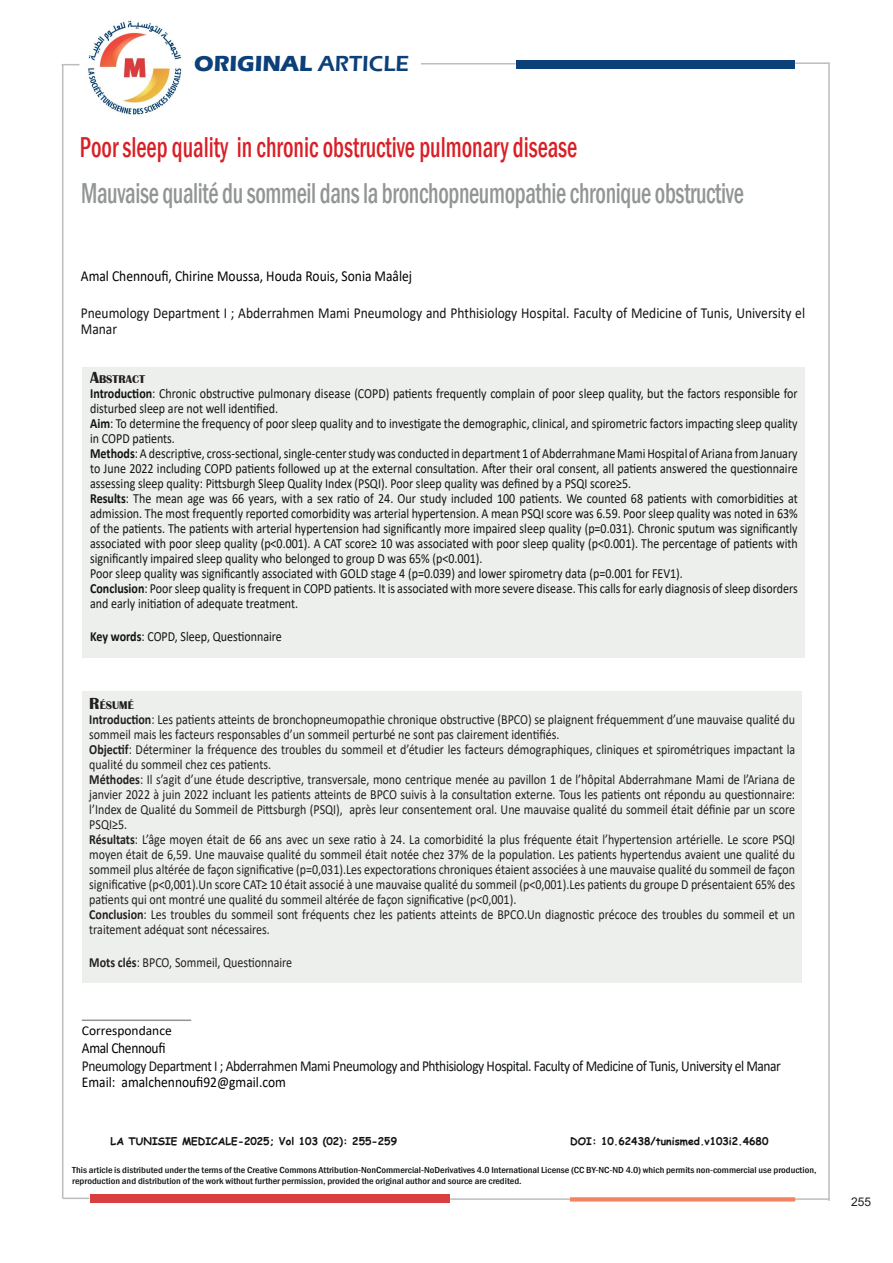
<style>
.page{position:relative;width:893px;height:1263px;background:#fff}
.page>*{position:absolute;margin:0;border:0;box-sizing:border-box;transform-origin:0 0}
.t1{font:500 condensed 29.55px "Franklin Gothic";letter-spacing:-.015em;color:#929595;scale:.77 1}
.t2{font:500 condensed 29.55px "Franklin Gothic";color:#d91f26;scale:.77 1}
.t3{font:700 22.5px "Eras ITC";color:#0c4078}
.t4{font:15.3px/16.5px "Calibri";color:#111314;scale:.88 1}
.t5{font:15.3px "Calibri";letter-spacing:-.03em;color:#111314;scale:.88 1}
.t6{font:15.3px "Calibri";color:#000;scale:.88 1}
.t7{font:15.3px "Calibri";letter-spacing:-.025em;color:#000;scale:.88 1}
.t8{font:15px "Calibri";color:#000;scale:.9 1}
.t9{font:13.95px/15px "Calibri";color:#111314;scale:.86 1}
.t10{font:13.95px/15px "Calibri";color:#231f20;scale:.86 1}
.t11{font:13.5px "Calibri";color:#000}
.t12{font:12px "Arial";color:#231f20}
.t13{font:700 11.55px "Britannic";color:#231f20}
.t14{font:700 10.5px "Comic Sans MS";color:#111314}
.t15{font:500 condensed 9px/10.8px "Franklin Gothic";color:#111314;scale:1.13 1}
.s1{font-weight:600}
.s2{font-size:16.5px}
.s3{font-weight:700}
</style>
<div class="page">
<div style="left:82px;top:368px;width:723px;height:290px;background:#edefed"></div>
<div style="left:82px;top:691px;width:719px;height:292px;background:#edefed"></div>
<hr style="left:82px;top:1019px;width:109px;height:2px;background:#929595">
<div style="left:516px;top:60px;width:278px;height:8px;background:#0c4078"></div>
<svg style="left:62px;top:64px;width:18px;height:1px"></svg>
<hr style="left:62px;top:65px;width:1px;height:1133px;background:#bcbdc0">
<hr style="left:828px;top:64px;width:2px;height:1137px;background:#bcbdc0">
<hr style="left:795px;top:62px;width:35px;height:2px;background:#bcbdc0">
<hr style="left:421px;top:63px;width:95px;height:2px;background:#bcbdc0">
<div style="left:90px;top:1194px;width:359px;height:9px;background:#da3f3f"></div>
<hr style="left:794px;top:1198px;width:35px;height:2px;background:#bcbdc0">
<svg style="left:570px;top:1197px;width:225px;height:4px"></svg>
<hr style="left:450px;top:1198px;width:120px;height:2px;background:#bcbdc0">
<hr style="left:63px;top:1197px;width:26px;height:2px;background:#bcbdc0">
<img style="left:88px;top:20px;width:94px;height:96px">
<p class="t3" style="left:194px;top:51px;width:216px">ORIGINAL <span class="s1">ARTICLE</span></p>
<p class="t2" style="left:80px;top:127px;width:648px">Poor sleep quality in chronic obstructive pulmonary disease</p>
<p class="t1" style="left:81px;top:174px;width:862px">Mauvaise qualité du sommeil dans la bronchopneumopathie chronique obstructive</p>
<p class="t6" style="left:81px;top:265px;width:378px">Amal Chennoufi, Chirine Moussa, Houda Rouis, Sonia Maâlej</p>
<p class="t4" style="left:81px;top:304px;width:825px">Pneumology Department I ; Abderrahmen Mami Pneumology and Phthisiology Hospital. Faculty of Medicine of Tunis, University el<br>Manar</p>
<p class="t13" style="left:90px;top:373px;width:56px"><span class="s2">A</span>BSTRACT</p>
<p class="t9" style="left:90px;top:385px;width:824px"><span class="s3">Introduction</span>: Chronic obstructive pulmonary disease (COPD) patients frequently complain of poor sleep quality, but the factors responsible for disturbed sleep are not well identified.</p>
<p class="t9" style="left:90px;top:415px;width:824px"><span class="s3">Aim</span>: To determine the frequency of poor sleep quality and to investigate the demographic, clinical, and spirometric factors impacting sleep quality in COPD patients.</p>
<p class="t9" style="left:90px;top:445px;width:824px;text-align:justify"><span class="s3">Methods</span>: A descriptive, cross-sectional, single-center study was conducted in department 1 of Abderrahmane Mami Hospital of Ariana from January to June 2022 including COPD patients followed up at the external consultation. After their oral consent, all patients answered the questionnaire assessing sleep quality: Pittsburgh Sleep Quality Index (PSQI). Poor sleep quality was defined by a PSQI score≥5.</p>
<p class="t9" style="left:90px;top:490px;width:824px;text-align:justify"><span class="s3">Results</span>: The mean age was 66 years, with a sex ratio of 24. Our study included 100 patients. We counted 68 patients with comorbidities at admission. The most frequently reported comorbidity was arterial hypertension. A mean PSQI score was 6.59. Poor sleep quality was noted in 63% of the patients. The patients with arterial hypertension had significantly more impaired sleep quality (p=0.031). Chronic sputum was significantly associated with poor sleep quality (p&lt;0.001). A CAT score≥ 10 was associated with poor sleep quality (p&lt;0.001). The percentage of patients with significantly impaired sleep quality who belonged to group D was 65% (p&lt;0.001).</p>
<p class="t9" style="left:90px;top:565px;width:691px">Poor sleep quality was significantly associated with GOLD stage 4 (p=0.039) and lower spirometry data (p=0.001 for FEV1).</p>
<p class="t9" style="left:90px;top:580px;width:824px"><span class="s3">Conclusion</span>: Poor sleep quality is frequent in COPD patients. It is associated with more severe disease. This calls for early diagnosis of sleep disorders and early initiation of adequate treatment.</p>
<p class="t9" style="left:90px;top:628px;width:224px"><span class="s3">Key words</span>: COPD, Sleep, Questionnaire</p>
<p class="t13" style="left:89px;top:699px;width:46px"><span class="s2">R</span>ÉSUMÉ</p>
<p class="t10" style="left:89px;top:712px;width:822px"><span class="s3">Introduction</span>: Les patients atteints de bronchopneumopathie chronique obstructive (BPCO) se plaignent fréquemment d’une mauvaise qualité du sommeil mais les facteurs responsables d’un sommeil perturbé ne sont pas clairement identifiés.</p>
<p class="t10" style="left:89px;top:742px;width:822px"><span class="s3">Objectif</span>: Déterminer la fréquence des troubles du sommeil et d’étudier les facteurs démographiques, cliniques et spirométriques impactant la qualité du sommeil chez ces patients.</p>
<p class="t10" style="left:89px;top:772px;width:822px;text-align:justify"><span class="s3">Méthodes</span>: Il s’agit d’une étude descriptive, transversale, mono centrique menée au pavillon 1 de l’hôpital Abderrahmane Mami de l’Ariana de janvier 2022 à juin 2022 incluant les patients atteints de BPCO suivis à la consultation externe. Tous les patients ont répondu au questionnaire: l’Index de Qualité du Sommeil de Pittsburgh (PSQI), après leur consentement oral. Une mauvaise qualité du sommeil était définie par un score PSQI≥5.</p>
<p class="t10" style="left:89px;top:832px;width:822px;text-align:justify"><span class="s3">Résultats</span>: L’âge moyen était de 66 ans avec un sexe ratio à 24. La comorbidité la plus fréquente était l’hypertension artérielle. Le score PSQI moyen était de 6,59. Une mauvaise qualité du sommeil était notée chez 37% de la population. Les patients hypertendus avaient une qualité du sommeil plus altérée de façon significative (p=0,031).Les expectorations chroniques étaient associées à une mauvaise qualité du sommeil de façon significative (p&lt;0,001).Un score CAT≥ 10 était associé à une mauvaise qualité du sommeil (p&lt;0,001).Les patients du groupe D présentaient 65% des patients qui ont montré une qualité du sommeil altérée de façon significative (p&lt;0,001).</p>
<p class="t10" style="left:89px;top:907px;width:822px"><span class="s3">Conclusion</span>: Les troubles du sommeil sont fréquents chez les patients atteints de BPCO.Un diagnostic précoce des troubles du sommeil et un traitement adéquat sont nécessaires.</p>
<p class="t10" style="left:89px;top:955px;width:237px"><span class="s3">Mots clés</span>: BPCO, Sommeil, Questionnaire</p>
<p class="t11" style="left:82px;top:1021px;width:91px">Correspondance</p>
<p class="t7" style="left:82px;top:1037px;width:97px">Amal Chennoufi</p>
<p class="t5" style="left:82px;top:1055px;width:796px">Pneumology Department I ; Abderrahmen Mami Pneumology and Phthisiology Hospital. Faculty of Medicine of Tunis, University el Manar</p>
<p class="t8" style="left:82px;top:1071px;width:228px">Email: amalchennoufi92@gmail.com</p>
<p class="t14" style="left:111px;top:1133px;width:288px">LA TUNISIE MEDICALE-2025; Vol 103 (02): 255-259</p>
<p class="t14" style="left:570px;top:1133px;width:200px">DOI: 10.62438/tunismed.v103i2.4680</p>
<p class="t15" style="left:72px;top:1164px;width:660px">This article is distributed under the terms of the Creative Commons Attribution-NonCommercial-NoDerivatives 4.0 International License (CC BY-NC-ND 4.0) which permits non-commercial use production, reproduction and distribution of the work without further permission, provided the original author and source are credited.</p>
<p class="t12" style="left:851px;top:1194px;width:22px">255</p>
</div>
